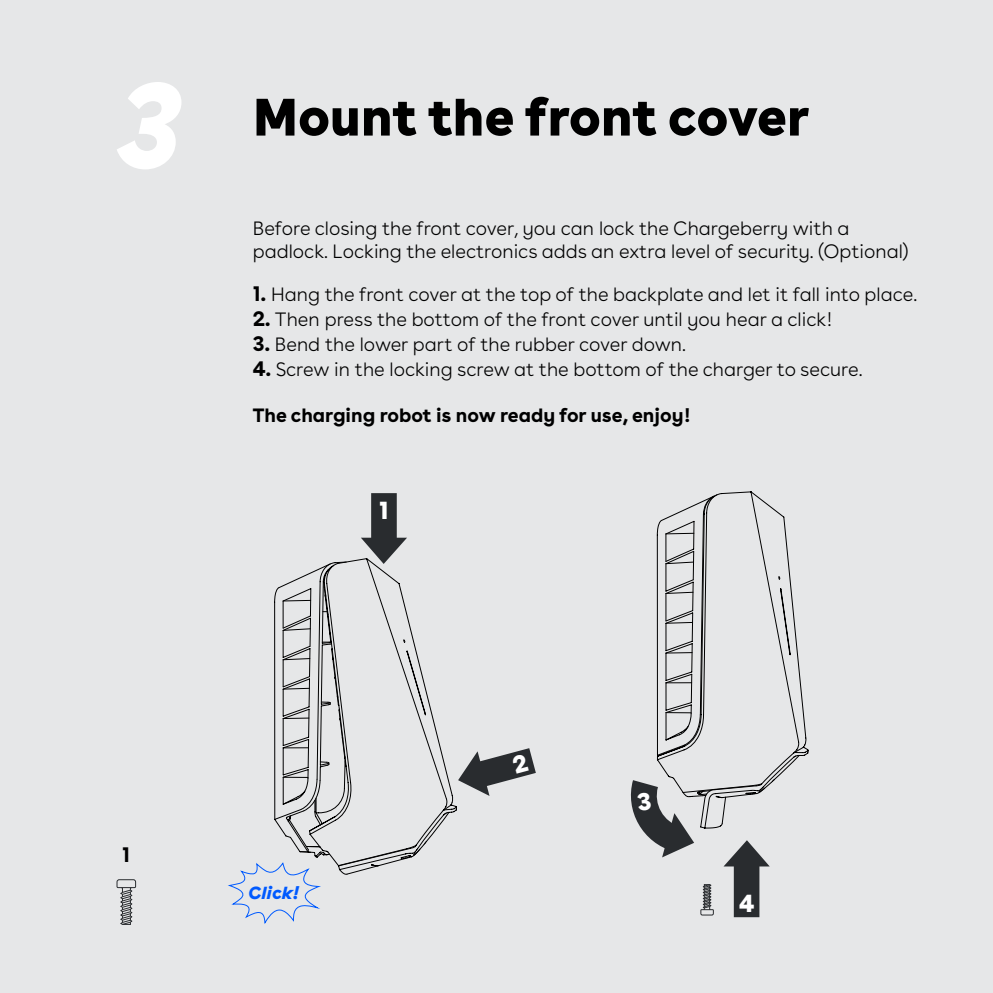
<style>
.page{position:relative;width:993px;height:993px;background:#fff}
.page>*{position:absolute;margin:0;border:0;box-sizing:border-box;transform-origin:0 0}
.t1{font:italic 900 123.75px "Buenos Aires";color:#fff;scale:.91 1}
.t2{font:900 52.5px "Buenos Aires";color:#000}
.t3{font:900 25px "Buenos Aires";color:#fff}
.t4{font:700 21.25px "Buenos Aires";color:#000}
.t5{font:300 19.25px/23px "Buenos Aires";color:#000}
.t6{font:700 19.25px "Buenos Aires";color:#000}
.t7{font:italic 900 17.5px "Buenos Aires";color:#005aff}
.s1{font-weight:700;font-size:21.25px}
</style>
<div class="page">
<div style="left:0;top:0;width:992px;height:992px;background:#e6e7e8"></div>
<svg style="left:796px;top:635px;width:10px;height:125px"></svg>
<svg style="left:116px;top:879px;width:20px;height:45px"></svg>
<svg style="left:228px;top:493px;width:307px;height:431px"></svg>
<svg style="left:630px;top:491px;width:166px;height:425px"></svg>
<h1 class="t1" style="left:117px;top:16px;width:71px">3</h1>
<h2 class="t2" style="left:253px;top:71px;width:558px">Mount the front cover</h2>
<p class="t5" style="left:253px;top:215px;width:657px">Before closing the front cover, you can lock the Chargeberry with a padlock. Locking the electronics adds an extra level of security. (Optional)</p>
<p class="t5" style="left:253px;top:281px;width:665px"><span class="s1">1.</span> Hang the front cover at the top of the backplate and let it fall into place.</p>
<p class="t5" style="left:253px;top:306px;width:581px"><span class="s1">2.</span> Then press the bottom of the front cover until you hear a click!</p>
<p class="t5" style="left:253px;top:331px;width:434px"><span class="s1">3.</span> Bend the lower part of the rubber cover down.</p>
<p class="t5" style="left:253px;top:356px;width:611px"><span class="s1">4.</span> Screw in the locking screw at the bottom of the charger to secure.</p>
<p class="t6" style="left:253px;top:399px;width:439px">The charging robot is now ready for use, enjoy!</p>
<p class="t3" style="left:379px;top:487px;width:11px">1</p>
<p class="t4" style="left:122px;top:836px;width:10px">1</p>
<p class="t7" style="left:248px;top:877px;width:53px">Click!</p>
<p class="t3" style="left:738px;top:881px;width:17px">4</p>
</div>
